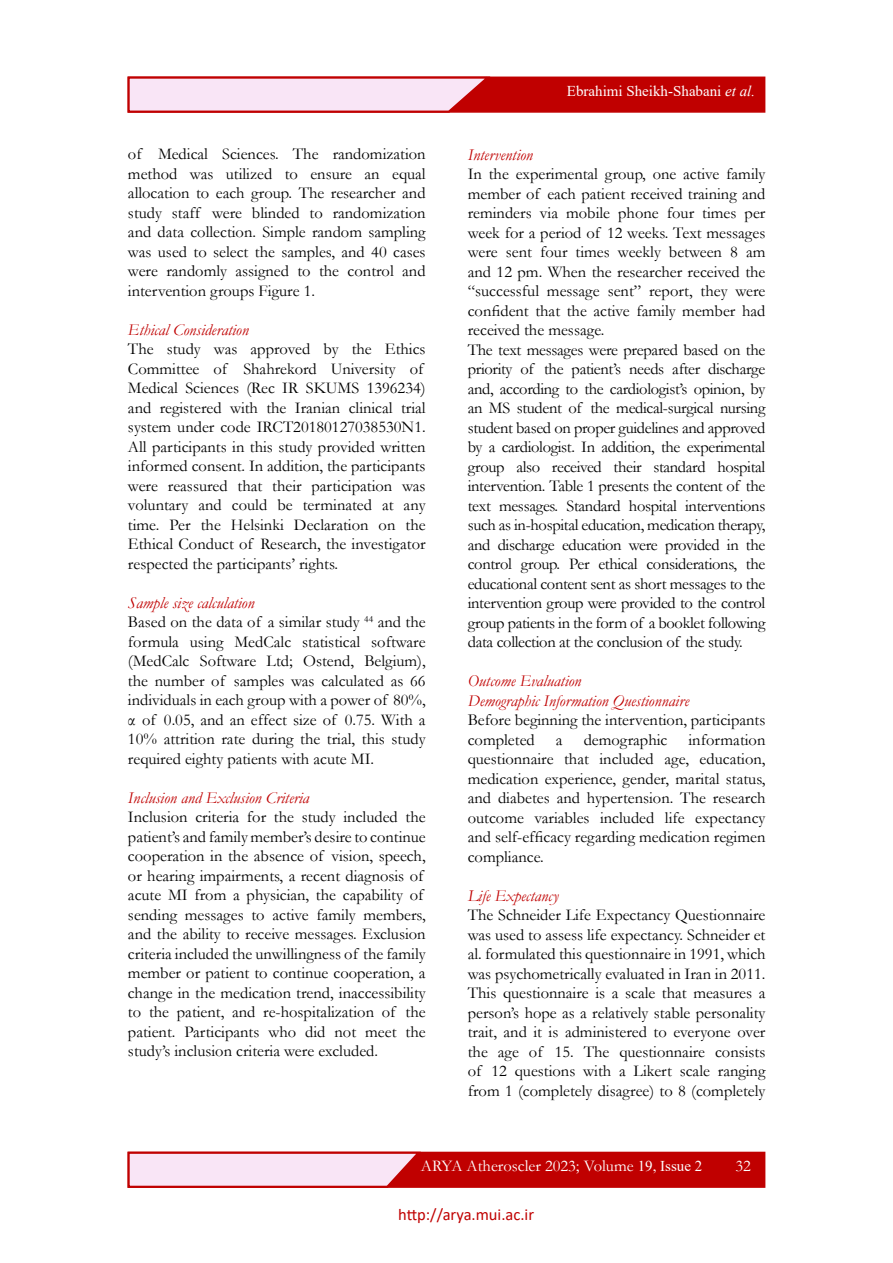
<style>
.page{position:relative;width:893px;height:1263px;background:#fff}
.page>*{position:absolute;margin:0;border:0;box-sizing:border-box;transform-origin:0 0}
.t1{font:16.5px/19.5px "Garamond";color:#000}
.t2{font:16.5px/19.5px "Garamond";letter-spacing:-.02em;color:#000}
.t3{font:italic 16.5px/19.5px "Garamond";color:#c00000}
.t4{font:16.5px "Garamond";color:#fff}
.t5{font:16.5px "Calibri";color:#c00000}
.t6{font:15px "Times New Roman";color:#fff}
.s1{font-style:italic;color:#c00000}
.s2{font-style:italic}
.s3{font-family:"Times New Roman";font-size:15px}
</style>
<div class="page">
<div style="left:128px;top:1152px;width:637px;height:36px;background:#c00000;border:1px solid #c00000"></div>
<svg style="left:127px;top:1151px;width:296px;height:37px;background:#eeb9c6"></svg>
<div style="left:128px;top:77px;width:637px;height:36px;background:#c00000;border:1px solid #c00000"></div>
<svg style="left:127px;top:76px;width:366px;height:37px;background:#eeb9c7"></svg>
<p class="t1" style="left:128px;top:144px;width:299px;text-align:justify">of Medical Sciences. The randomization method was utilized to ensure an equal allocation to each group. The researcher and study staff were blinded to randomization and data collection. Simple random sampling was used to select the samples, and 40 cases were randomly assigned to the control and intervention groups Figure 1.</p>
<p class="t3" style="left:128px;top:319px;width:122px">Ethical Consideration</p>
<p class="t1" style="left:128px;top:339px;width:299px">The study was approved by the Ethics Committee of Shahrekord University of Medical Sciences (Rec IR SKUMS 1396234) and registered with the Iranian clinical trial system under code IRCT20180127038530N1.<br>All participants in this study provided written informed consent. In addition, the participants were reassured that their participation was voluntary and could be terminated at any time. Per the Helsinki Declaration on the Ethical Conduct of Research, the investigator respected the participants’ rights.</p>
<p class="t1" style="left:128px;top:592px;width:299px"><span class="s1">Sample size calculation<br></span>Based on the data of a similar study <sup>44</sup> and the formula using MedCalc statistical software (MedCalc Software Ltd; Ostend, Belgium), the number of samples was calculated as 66 individuals in each group with a power of 80%, α of 0.05, and an effect size of 0.75. With a 10% attrition rate during the trial, this study required eighty patients with acute MI.</p>
<p class="t3" style="left:128px;top:787px;width:183px">Inclusion and Exclusion Criteria</p>
<p class="t1" style="left:128px;top:807px;width:299px">Inclusion criteria for the study included the patient’s and family member’s desire to continue cooperation in the absence of vision, speech, or hearing impairments, a recent diagnosis of acute MI from a physician, the capability of sending messages to active family members, and the ability to receive messages. Exclusion criteria included the unwillingness of the family member or patient to continue cooperation, a change in the medication trend, inaccessibility to the patient, and re-hospitalization of the patient. Participants who did not meet the study’s inclusion criteria were excluded.</p>
<p class="t6" style="left:567px;top:80px;width:190px">Ebrahimi Sheikh-Shabani <span class="s2">et al.</span></p>
<p class="t3" style="left:468px;top:144px;width:67px">Intervention</p>
<p class="t2" style="left:468px;top:164px;width:299px">In the experimental group, one active family member of each patient received training and reminders via mobile phone four times per week for a period of 12 weeks. Text messages were sent four times weekly between 8 am and 12 pm. When the researcher received the “successful message sent” report, they were confident that the active family member had received the message.<br>The text messages were prepared based on the priority of the patient’s needs after discharge and, according to the cardiologist’s opinion, by an MS student of the medical-surgical nursing student based on proper guidelines and approved by a cardiologist. In addition, the experimental group also received their standard hospital intervention. Table 1 presents the content of the text messages. Standard hospital interventions such as in-hospital education, medication therapy, and discharge education were provided in the control group. Per ethical considerations, the educational content sent as short messages to the intervention group were provided to the control group patients in the form of a booklet following data collection at the conclusion of the study.</p>
<p class="t3" style="left:468px;top:671px;width:223px">Outcome Evaluation<br>Demographic Information Questionnaire</p>
<p class="t1" style="left:468px;top:710px;width:299px">Before beginning the intervention, participants completed</p>
<p class="t1" style="left:556px;top:729px;width:8px">a</p>
<p class="t1" style="left:584px;top:729px;width:85px">demographic</p>
<p class="t1" style="left:468px;top:729px;width:299px;text-align:justify;text-indent:221px">information questionnaire that included age, education, medication experience, gender, marital status, and diabetes and hypertension. The research outcome variables included life expectancy and self-efficacy regarding medication regimen compliance.</p>
<p class="t3" style="left:468px;top:885px;width:92px">Life Expectancy</p>
<p class="t1" style="left:468px;top:905px;width:299px;text-align:justify">The Schneider Life Expectancy Questionnaire was used to assess life expectancy. Schneider et al. formulated this questionnaire in 1991, which was psychometrically evaluated in Iran in 2011.<br>This questionnaire is a scale that measures a person’s hope as a relatively stable personality trait, and it is administered to everyone over the age of 15. The questionnaire consists of 12 questions with a Likert scale ranging from 1 (completely disagree) to 8 (completely</p>
<p class="t4" style="left:421px;top:1155px;width:283px">ARYA Atheroscler 2023; Volume <span class="s3">19, Issue 2</span></p>
<p class="t4" style="left:735px;top:1155px;width:17px">32</p>
<p class="t5" style="left:398px;top:1202px;width:137px">http://arya.mui.ac.ir</p>
</div>
